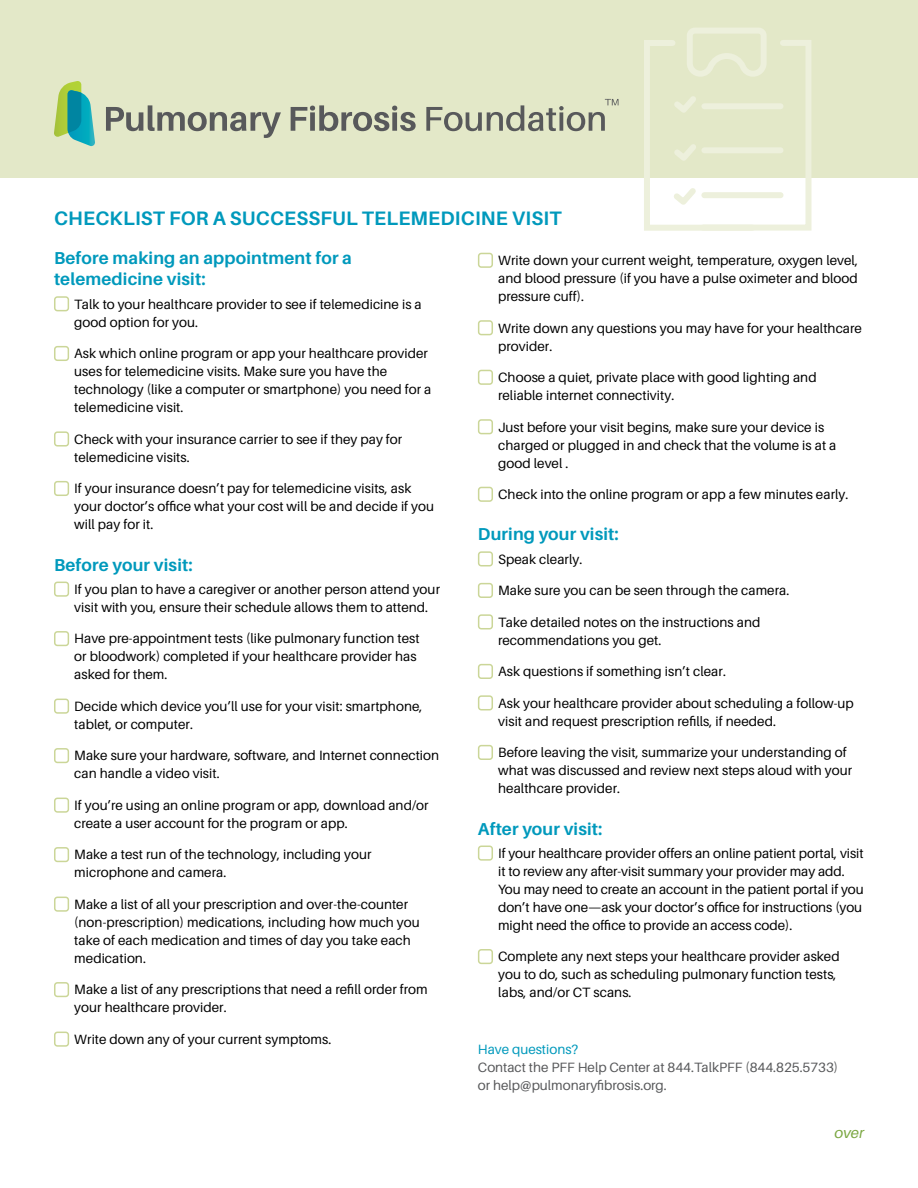
<style>
.page{position:relative;width:918px;height:1188px;background:#fff}
.page>*{position:absolute;margin:0;border:0;box-sizing:border-box;transform-origin:0 0}
.t1{font:700 19.5px "Aileron";letter-spacing:.01em;color:#0099bc}
.t2{font:700 17.25px/21px "Aileron";letter-spacing:.01em;color:#0099bc}
.t3{font:italic 15px "Aileron";color:#7ba742}
.t4{font:13.5px/18px "Aileron";letter-spacing:.005em;color:#000}
.t5{font:13.5px/18px "Aileron";color:#58595b}
.t6{font:13.5px "Aileron";color:#0099bc}
</style>
<div class="page">
<div style="left:0;top:0;width:918px;height:177px;background:#e3e8c8"></div>
<div style="left:54px;top:296px;width:15px;height:15px;border:2px solid #cbd698;border-radius:3px"></div>
<div style="left:54px;top:346px;width:15px;height:15px;border:2px solid #cbd698;border-radius:3px"></div>
<div style="left:54px;top:431px;width:15px;height:16px;border:2px solid #cbd698;border-radius:3px"></div>
<div style="left:54px;top:481px;width:15px;height:15px;border:2px solid #cbd698;border-radius:3px"></div>
<div style="left:54px;top:582px;width:15px;height:15px;border:2px solid #cbd698;border-radius:3px"></div>
<div style="left:54px;top:631px;width:15px;height:15px;border:2px solid #cbd698;border-radius:3px"></div>
<div style="left:54px;top:699px;width:15px;height:15px;border:2px solid #cbd698;border-radius:3px"></div>
<div style="left:54px;top:748px;width:15px;height:15px;border:2px solid #cbd698;border-radius:3px"></div>
<div style="left:54px;top:798px;width:15px;height:15px;border:2px solid #cbd698;border-radius:3px"></div>
<div style="left:54px;top:847px;width:15px;height:15px;border:2px solid #cbd698;border-radius:3px"></div>
<div style="left:54px;top:897px;width:15px;height:15px;border:2px solid #cbd698;border-radius:3px"></div>
<div style="left:54px;top:982px;width:15px;height:15px;border:2px solid #cbd698;border-radius:3px"></div>
<div style="left:54px;top:1032px;width:15px;height:15px;border:2px solid #cbd698;border-radius:3px"></div>
<div style="left:478px;top:253px;width:15px;height:15px;border:2px solid #cbd698;border-radius:3px"></div>
<div style="left:478px;top:320px;width:15px;height:15px;border:2px solid #cbd698;border-radius:3px"></div>
<div style="left:478px;top:370px;width:15px;height:15px;border:2px solid #cbd698;border-radius:3px"></div>
<div style="left:478px;top:419px;width:15px;height:15px;border:2px solid #cbd698;border-radius:3px"></div>
<div style="left:478px;top:487px;width:15px;height:15px;border:2px solid #cbd698;border-radius:3px"></div>
<div style="left:478px;top:551px;width:15px;height:15px;border:2px solid #cbd698;border-radius:3px"></div>
<div style="left:478px;top:583px;width:15px;height:15px;border:2px solid #cbd698;border-radius:3px"></div>
<div style="left:478px;top:614px;width:15px;height:15px;border:2px solid #cbd698;border-radius:3px"></div>
<div style="left:478px;top:664px;width:15px;height:15px;border:2px solid #cbd698;border-radius:3px"></div>
<div style="left:478px;top:695px;width:15px;height:15px;border:2px solid #cbd698;border-radius:3px"></div>
<div style="left:478px;top:745px;width:15px;height:15px;border:2px solid #cbd698;border-radius:3px"></div>
<div style="left:478px;top:846px;width:15px;height:15px;border:2px solid #cbd698;border-radius:3px"></div>
<div style="left:478px;top:949px;width:15px;height:15px;border:2px solid #cbd698;border-radius:3px"></div>
<svg style="left:641px;top:28px;width:173px;height:203px"></svg>
<svg style="left:54px;top:81px;width:41px;height:65px"></svg>
<svg style="left:106px;top:99px;width:513px;height:39px"></svg>
<h1 class="t1" style="left:54px;top:207px;width:509px">CHECKLIST FOR A SUCCESSFUL TELEMEDICINE VISIT</h1>
<p class="t4" style="left:498px;top:252px;width:361px;text-align:justify">Write down your current weight, temperature, oxygen level, and blood pressure (if you have a pulse oximeter and blood pressure cuff).</p>
<p class="t4" style="left:498px;top:319px;width:365px">Write down any questions you may have for your healthcare provider.</p>
<p class="t4" style="left:498px;top:369px;width:320px">Choose a quiet, private place with good lighting and reliable internet connectivity.</p>
<p class="t4" style="left:498px;top:418px;width:340px">Just before your visit begins, make sure your device is charged or plugged in and check that the volume is at a good level .</p>
<p class="t4" style="left:498px;top:486px;width:352px">Check into the online program or app a few minutes early.</p>
<p class="t2" style="left:478px;top:524px;width:142px">During your visit:</p>
<p class="t4" style="left:498px;top:550px;width:86px">Speak clearly.</p>
<p class="t4" style="left:498px;top:582px;width:293px">Make sure you can be seen through the camera.</p>
<p class="t4" style="left:498px;top:613px;width:264px">Take detailed notes on the instructions and recommendations you get.</p>
<p class="t4" style="left:498px;top:663px;width:229px">Ask questions if something isn’t clear.</p>
<p class="t4" style="left:498px;top:694px;width:357px">Ask your healthcare provider about scheduling a follow-up visit and request prescription refills, if needed.</p>
<p class="t4" style="left:498px;top:744px;width:356px">Before leaving the visit, summarize your understanding of what was discussed and review next steps aloud with your healthcare provider.</p>
<p class="t2" style="left:478px;top:818px;width:126px">After your visit:</p>
<p class="t4" style="left:498px;top:844px;width:367px">If your healthcare provider offers an online patient portal, visit it to review any after-visit summary your provider may add.<br>You may need to create an account in the patient portal if you don’t have one—ask your doctor’s office for instructions (you might need the office to provide an access code).</p>
<p class="t4" style="left:498px;top:948px;width:343px">Complete any next steps your healthcare provider asked you to do, such as scheduling pulmonary function tests, labs, and/or CT scans.</p>
<p class="t2" style="left:54px;top:248px;width:299px">Before making an appointment for a telemedicine visit:</p>
<p class="t4" style="left:74px;top:295px;width:349px">Talk to your healthcare provider to see if telemedicine is a good option for you.</p>
<p class="t4" style="left:74px;top:345px;width:359px">Ask which online program or app your healthcare provider uses for telemedicine visits. Make sure you have the technology (like a computer or smartphone) you need for a telemedicine visit.</p>
<p class="t4" style="left:74px;top:430px;width:330px">Check with your insurance carrier to see if they pay for telemedicine visits.</p>
<p class="t4" style="left:74px;top:480px;width:361px">If your insurance doesn’t pay for telemedicine visits, ask your doctor’s office what your cost will be and decide if you will pay for it.</p>
<p class="t2" style="left:54px;top:554px;width:140px">Before your visit:</p>
<p class="t4" style="left:74px;top:580px;width:367px">If you plan to have a caregiver or another person attend your visit with you, ensure their schedule allows them to attend.</p>
<p class="t4" style="left:74px;top:630px;width:347px">Have pre-appointment tests (like pulmonary function test or bloodwork) completed if your healthcare provider has asked for them.</p>
<p class="t4" style="left:74px;top:697px;width:350px">Decide which device you’ll use for your visit: smartphone, tablet, or computer.</p>
<p class="t4" style="left:74px;top:747px;width:366px">Make sure your hardware, software, and Internet connection can handle a video visit.</p>
<p class="t4" style="left:74px;top:796px;width:356px">If you’re using an online program or app, download and/or create a user account for the program or app.</p>
<p class="t4" style="left:74px;top:846px;width:299px">Make a test run of the technology, including your microphone and camera.</p>
<p class="t4" style="left:74px;top:895px;width:347px">Make a list of all your prescription and over-the-counter (non-prescription) medications, including how much you take of each medication and times of day you take each medication.</p>
<p class="t4" style="left:74px;top:981px;width:355px">Make a list of any prescriptions that need a refill order from your healthcare provider.</p>
<p class="t4" style="left:74px;top:1030px;width:259px">Write down any of your current symptoms.</p>
<p class="t6" style="left:478px;top:1042px;width:102px">Have questions?</p>
<p class="t5" style="left:478px;top:1058px;width:362px">Contact the PFF Help Center at 844.TalkPFF (844.825.5733) or help@pulmonaryfibrosis.org.</p>
<p class="t3" style="left:834px;top:1124px;width:31px">over</p>
</div>
